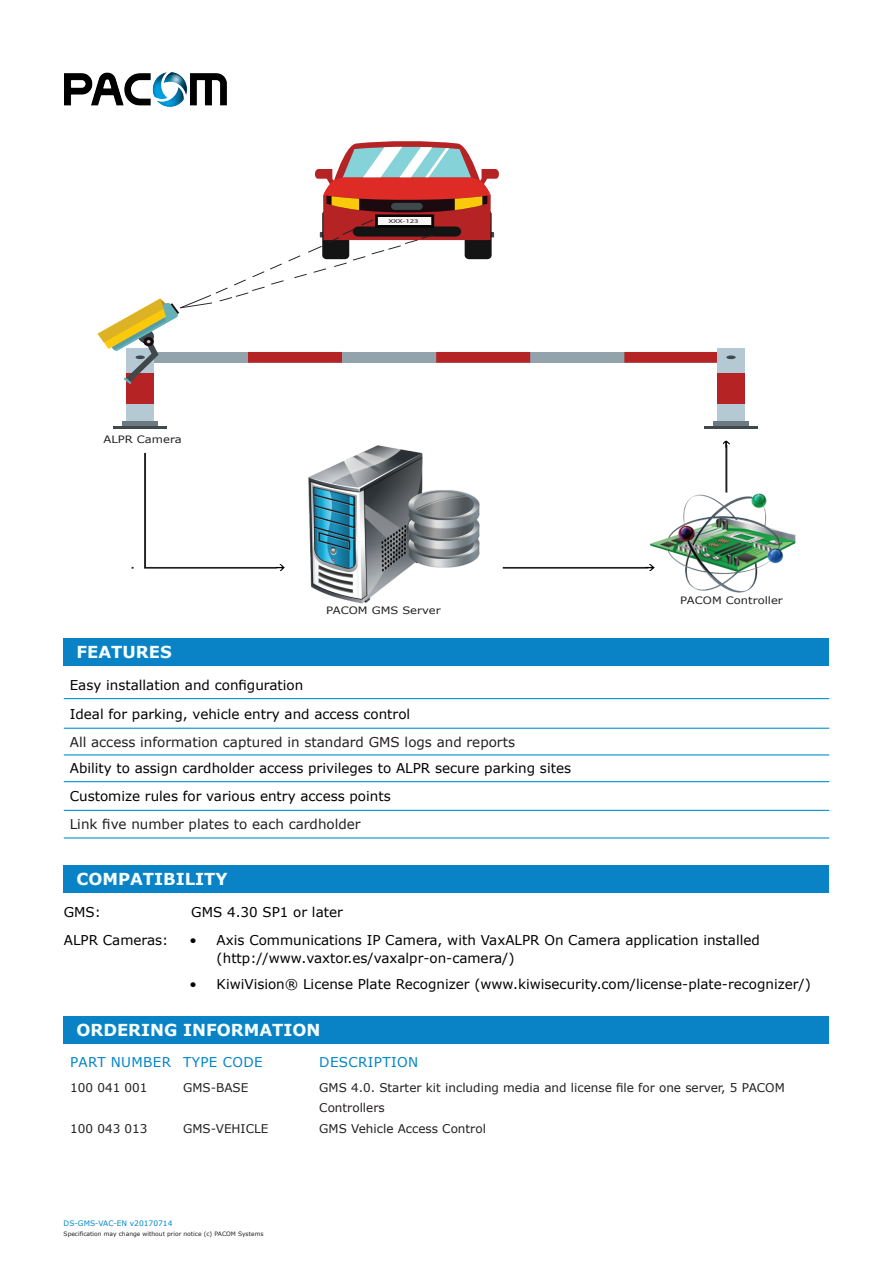
<style>
.page{position:relative;width:893px;height:1263px;background:#fff}
.page>*{position:absolute;margin:0;border:0;box-sizing:border-box;transform-origin:0 0}
.Rub2{font:700 16.5px "Verdana";color:#f5ffff}
.Beskrivningstext_brö{font:13.5px/18px "Verdana";color:#000001}
.Beskrivningstext_brö-2{font:13.5px "Verdana";color:#231f20}
.t1{font:13.5px "Verdana";letter-spacing:.025em;color:#0085c9}
.Beskrivningstext_brö-3{font:12px/19.5px "Verdana";color:#231f20}
.t2{font:10.2px "Verdana";color:#231f20;scale:1.14 1}
.Body_Text{font:7.5px "Verdana";color:#0085c9}
.Body_Text-2{font:6px "Verdana";color:#231f20}
.t3{font:5.7px "Myriad Pro";letter-spacing:-.005em;color:#231f20;scale:1.5 1}
</style>
<div class="page">
<img style="left:65px;top:72px;width:162px;height:35px">
<hr style="left:64px;top:698px;width:765px;height:1px;background:#0093d0">
<hr style="left:64px;top:728px;width:765px;height:1px;background:#0093d0">
<hr style="left:64px;top:754px;width:765px;height:1px;background:#0093d0">
<hr style="left:64px;top:781px;width:765px;height:1px;background:#0093d0">
<hr style="left:64px;top:810px;width:765px;height:1px;background:#0093d0">
<hr style="left:64px;top:837px;width:765px;height:1px;background:#0093d0">
<div style="left:64px;top:638px;width:765px;height:28px;background:#0983c6"></div>
<div style="left:64px;top:865px;width:765px;height:28px;background:#0983c6"></div>
<div style="left:64px;top:1016px;width:765px;height:28px;background:#0983c6"></div>
<img style="left:649px;top:489px;width:147px;height:104px">
<hr style="left:144px;top:453px;width:2px;height:115px;background:#231f20">
<hr style="left:144px;top:567px;width:133px;height:2px;background:#231f20">
<hr style="left:503px;top:567px;width:145px;height:2px;background:#231f20">
<div style="left:127px;top:348px;width:27px;height:74px;background:#b5c9d5"></div>
<hr style="left:122px;top:422px;width:36px;height:4px;background:#6c7980">
<hr style="left:113px;top:426px;width:54px;height:2px;background:#3f494c">
<div style="left:127px;top:373px;width:27px;height:30px;background:#b62324"></div>
<div style="left:717px;top:348px;width:28px;height:74px;background:#b5c9d5"></div>
<hr style="left:713px;top:422px;width:36px;height:4px;background:#6c7980">
<hr style="left:704px;top:426px;width:54px;height:2px;background:#3f494c">
<div style="left:717px;top:373px;width:28px;height:30px;background:#b62324"></div>
<svg style="left:726px;top:355px;width:10px;height:4px"></svg>
<img style="left:308px;top:445px;width:172px;height:159px">
<hr style="left:725px;top:445px;width:2px;height:47px;background:#231f20">
<svg style="left:276px;top:565px;width:8px;height:6px"></svg>
<svg style="left:646px;top:565px;width:8px;height:6px"></svg>
<svg style="left:723px;top:440px;width:7px;height:7px"></svg>
<svg style="left:98px;top:141px;width:619px;height:243px"></svg>
<p class="t2" style="left:103px;top:432px;width:70px">ALPR Camera</p>
<p class="Rub2" style="left:76px;top:640px;width:97px">FEATURES</p>
<p class="t3" style="left:388px;top:217px;width:22px">XXX-123</p>
<p class="t2" style="left:326px;top:604px;width:102px">PACOM GMS Server</p>
<p class="Beskrivningstext_brö" style="left:70px;top:676px;width:235px">Easy installation and configuration</p>
<p class="Beskrivningstext_brö" style="left:70px;top:704px;width:342px">Ideal for parking, vehicle entry and access control</p>
<p class="Beskrivningstext_brö-2" style="left:70px;top:732px;width:447px">All access information captured in standard GMS logs and reports</p>
<p class="Beskrivningstext_brö" style="left:70px;top:759px;width:503px">Ability to assign cardholder access privileges to ALPR secure parking sites</p>
<p class="Beskrivningstext_brö" style="left:70px;top:787px;width:322px">Customize rules for various entry access points</p>
<p class="Beskrivningstext_brö-2" style="left:70px;top:815px;width:292px">Link five number plates to each cardholder</p>
<p class="Rub2" style="left:76px;top:867px;width:153px">COMPATIBILITY</p>
<p class="t2" style="left:680px;top:593px;width:92px">PACOM Controller</p>
<p class="Beskrivningstext_brö" style="left:64px;top:903px;width:39px">GMS:</p>
<p class="Beskrivningstext_brö" style="left:191px;top:903px;width:153px">GMS 4.30 SP1 or later</p>
<p class="Beskrivningstext_brö" style="left:64px;top:930px;width:106px">ALPR Cameras:</p>
<p class="Beskrivningstext_brö" style="left:217px;top:931px;width:545px;text-indent:-27px">• Axis Communications IP Camera, with VaxALPR On Camera application installed (http://www.vaxtor.es/vaxalpr-on-camera/)</p>
<p class="Beskrivningstext_brö" style="left:190px;top:975px;width:623px">• KiwiVision® License Plate Recognizer (www.kiwisecurity.com/license-plate-recognizer/)</p>
<p class="Rub2" style="left:76px;top:1018px;width:246px">ORDERING INFORMATION</p>
<p class="t1" style="left:70px;top:1053px;width:102px">PART NUMBER</p>
<p class="t1" style="left:183px;top:1053px;width:81px">TYPE CODE</p>
<p class="t1" style="left:319px;top:1053px;width:100px">DESCRIPTION</p>
<p class="Beskrivningstext_brö-3" style="left:70px;top:1078px;width:79px">100 041 001</p>
<p class="Beskrivningstext_brö-3" style="left:183px;top:1078px;width:67px">GMS-BASE</p>
<p class="Beskrivningstext_brö-3" style="left:319px;top:1078px;width:467px">GMS 4.0. Starter kit including media and license file for one server, 5 PACOM<br>Controllers</p>
<p class="Beskrivningstext_brö-3" style="left:70px;top:1118px;width:79px">100 043 013</p>
<p class="Beskrivningstext_brö-3" style="left:183px;top:1118px;width:87px">GMS-VEHICLE</p>
<p class="Beskrivningstext_brö-3" style="left:319px;top:1118px;width:168px">GMS Vehicle Access Control</p>
<p class="Body_Text" style="left:64px;top:1218px;width:110px">DS-GMS-VAC-EN v20170714</p>
<p class="Body_Text-2" style="left:64px;top:1229px;width:202px">Specification may change without prior notice (c) PACOM Systems</p>
</div>
